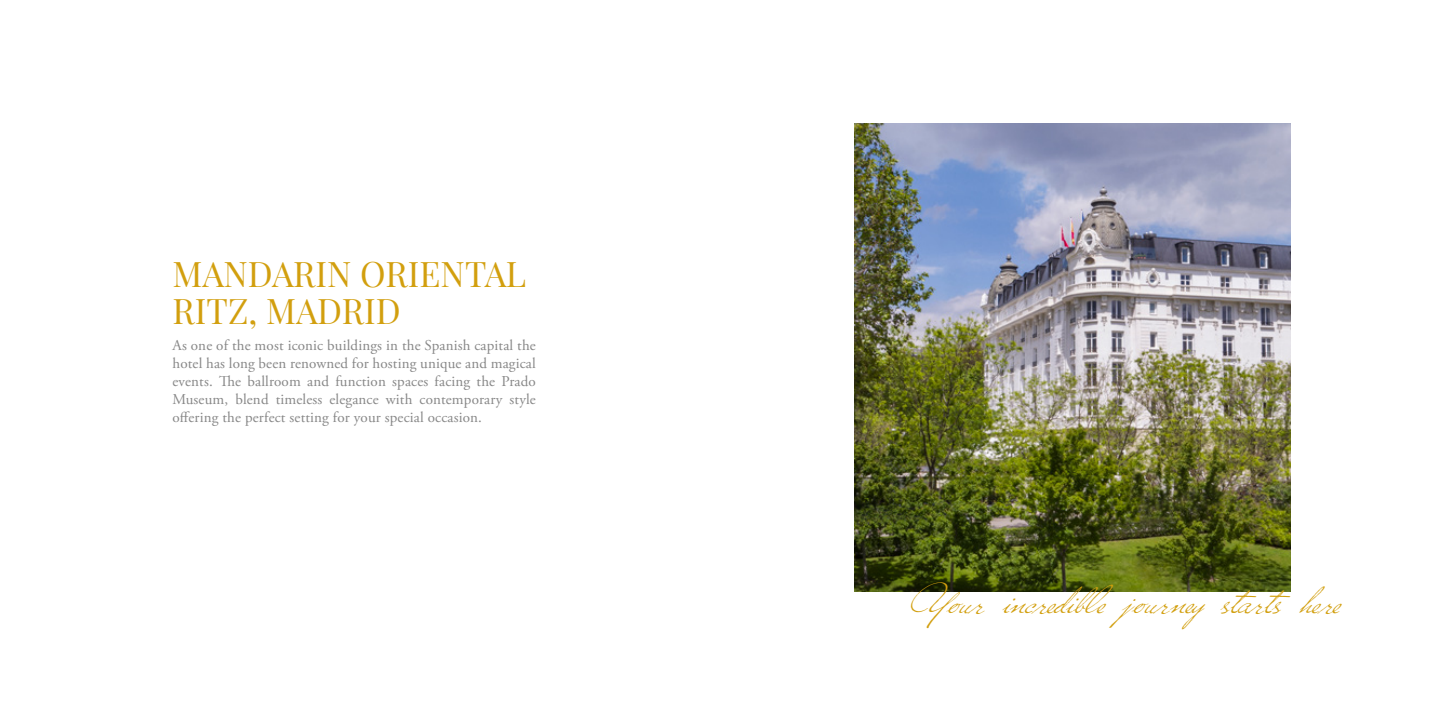
<style>
.page{position:relative;width:1429px;height:715px;background:#fff}
.page>*{position:absolute;margin:0;border:0;box-sizing:border-box;transform-origin:0 0}
.t1{font:43.5px "Versitia";color:#d29f0e}
.t2{font:34.5px/36.6px "Playfair Display";color:#d29f0e}
.t3{font:15px/18px "Adobe Garamond Pro";letter-spacing:.01em;color:#878787;text-align:justify}
</style>
<div class="page">
<img style="left:854px;top:124px;width:436px;height:466px">
<h2 class="t2" style="left:172px;top:256px;width:355px">MANDARIN ORIENTAL<br>RITZ, MADRID</h2>
<p class="t3" style="left:172px;top:336px;width:365px">As one of the most iconic buildings in the Spanish capital the hotel has long been renowned for hosting unique and magical events. The ballroom and function spaces facing the Prado Museum, blend timeless elegance with contemporary style offering the perfect setting for your special occasion.</p>
<h1 class="t1" style="left:911px;top:578px;width:430px">Your incredible journey starts here</h1>
</div>
